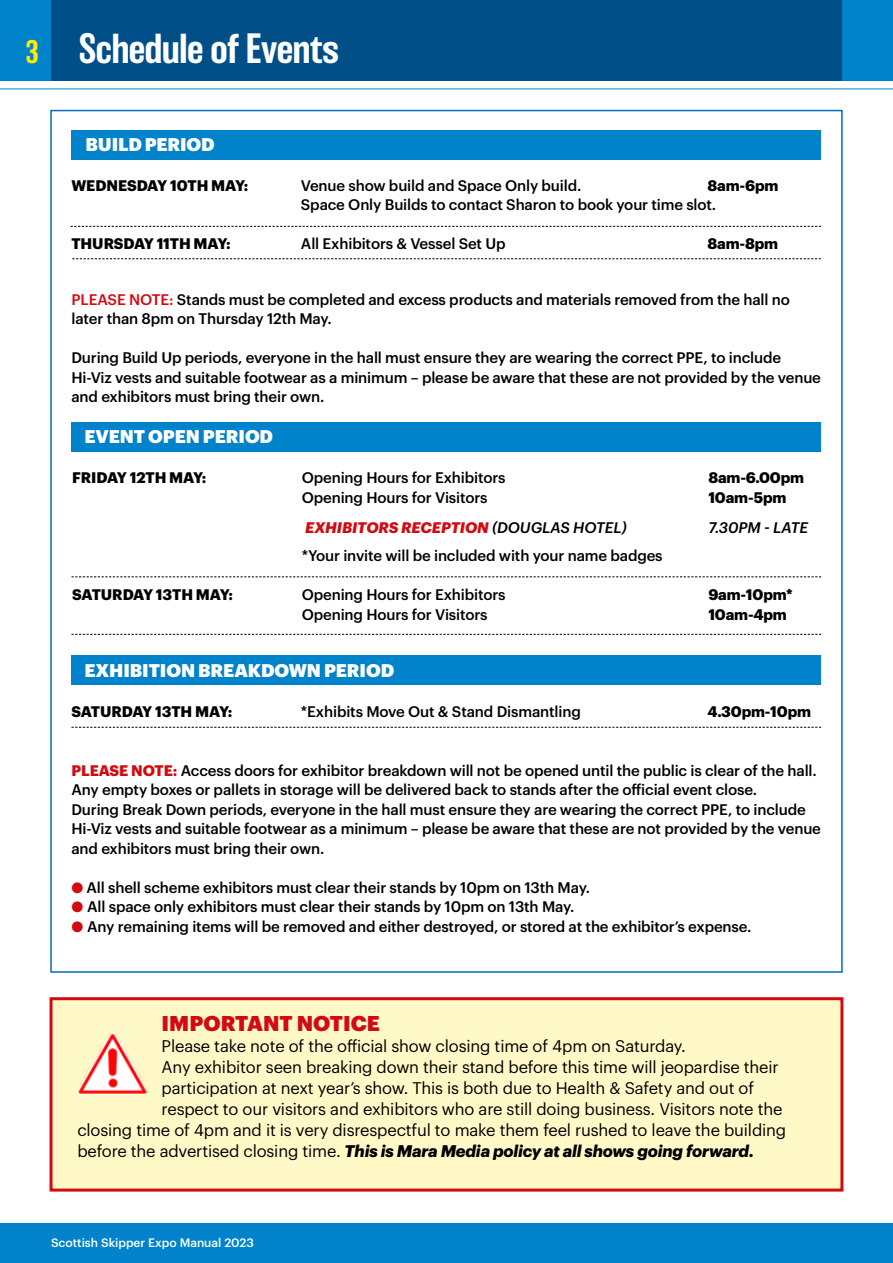
<style>
.page{position:relative;width:893px;height:1263px;background:#fff}
.page>*{position:absolute;margin:0;border:0;box-sizing:border-box;transform-origin:0 0}
.t1{font:500 39px "Balboa";letter-spacing:-.01em;color:#fff}
.t2{font:900 21px "Graphik";color:#d20a11}
.t3{font:900 18px "Graphik";letter-spacing:-.005em;color:#fff}
.t4{font:16.5px "Graphik";letter-spacing:-.01em;color:#000}
.t5{font:italic 700 16.5px "Graphik";letter-spacing:-.01em;color:#000}
.t6{font:500 15px/19.5px "Graphik";letter-spacing:-.01em;color:#000}
.t7{font:700 15px "Graphik";letter-spacing:-.01em;color:#000}
.t8{font:italic 700 15px "Graphik";letter-spacing:-.005em;color:#d20a11}
.t9{font:italic 500 15px "Graphik";letter-spacing:-.005em;color:#000}
.t10{font:500 12px "Graphik";color:#fff}
.s1{font-size:30px;color:#ffed00}
.s2{color:#d20a11}
.s3{font-weight:500;color:#000}
.s4{font-weight:700;color:#d20a11}
.s5{font-weight:400;font-style:normal}
</style>
<div class="page">
<div style="left:0;top:0;width:893px;height:81px;background:#0083ca"></div>
<div style="left:0;top:1223px;width:893px;height:40px;background:#0083ca"></div>
<div style="left:51px;top:0;width:791px;height:81px;background:#004f89"></div>
<hr style="left:0;top:89px;width:893px;height:1px;background:#0083ca">
<svg style="left:71px;top:576px;width:750px;height:1px"></svg>
<svg style="left:71px;top:634px;width:750px;height:1px"></svg>
<svg style="left:71px;top:727px;width:750px;height:1px"></svg>
<svg style="left:71px;top:226px;width:750px;height:1px"></svg>
<svg style="left:72px;top:258px;width:749px;height:1px"></svg>
<div style="left:71px;top:130px;width:750px;height:30px;background:#0083ca"></div>
<div style="left:71px;top:423px;width:750px;height:29px;background:#0083ca"></div>
<div style="left:71px;top:655px;width:750px;height:30px;background:#0083ca"></div>
<div style="left:50px;top:997px;width:793px;height:194px;background:#fff9c7;border:3px solid #d20a11"></div>
<img style="left:77px;top:1032px;width:71px;height:62px">
<h1 class="t1" style="left:26px;top:27px;width:315px"><span class="s1">3</span> Schedule of Events</h1>
<p class="t3" style="left:86px;top:131px;width:131px">BUILD PERIOD</p>
<p class="t7" style="left:71px;top:173px;width:178px">WEDNESDAY 10TH MAY:</p>
<p class="t6" style="left:301px;top:174px;width:282px">Venue show build and Space Only build.</p>
<p class="t7" style="left:707px;top:173px;width:73px">8am-6pm</p>
<p class="t6" style="left:301px;top:194px;width:417px">Space Only Builds to contact Sharon to book your time slot.</p>
<p class="t7" style="left:71px;top:232px;width:161px">THURSDAY 11TH MAY:</p>
<p class="t6" style="left:301px;top:233px;width:206px">All Exhibitors &amp; Vessel Set Up</p>
<p class="t7" style="left:707px;top:232px;width:72px">8am-8pm</p>
<p class="t6" style="left:71px;top:288px;width:720px"><span class="s2">PLEASE NOTE:</span> Stands must be completed and excess products and materials removed from the hall no later than 8pm on Thursday 12th May.</p>
<p class="t6" style="left:71px;top:347px;width:751px">During Build Up periods, everyone in the hall must ensure they are wearing the correct PPE, to include<br>Hi-Viz vests and suitable footwear as a minimum – please be aware that these are not provided by the venue and exhibitors must bring their own.</p>
<p class="t3" style="left:84px;top:423px;width:190px">EVENT OPEN PERIOD</p>
<p class="t7" style="left:72px;top:466px;width:135px">FRIDAY 12TH MAY:</p>
<p class="t6" style="left:302px;top:467px;width:205px">Opening Hours for Exhibitors</p>
<p class="t7" style="left:708px;top:466px;width:97px">8am-6.00pm</p>
<p class="t6" style="left:302px;top:486px;width:187px">Opening Hours for Visitors</p>
<p class="t7" style="left:708px;top:485px;width:80px">10am-5pm</p>
<p class="t8" style="left:305px;top:515px;width:323px">EXHIBITORS RECEPTION <span class="s3">(DOUGLAS HOTEL)</span></p>
<p class="t9" style="left:708px;top:516px;width:101px">7.30PM - LATE</p>
<p class="t6" style="left:302px;top:545px;width:362px">*Your invite will be included with your name badges</p>
<p class="t7" style="left:72px;top:583px;width:162px">SATURDAY 13TH MAY:</p>
<p class="t6" style="left:302px;top:584px;width:205px">Opening Hours for Exhibitors</p>
<p class="t7" style="left:708px;top:583px;width:86px">9am-10pm*</p>
<p class="t6" style="left:302px;top:603px;width:187px">Opening Hours for Visitors</p>
<p class="t7" style="left:708px;top:602px;width:80px">10am-4pm</p>
<p class="t3" style="left:84px;top:656px;width:311px">EXHIBITION BREAKDOWN PERIOD</p>
<p class="t7" style="left:71px;top:700px;width:162px">SATURDAY 13TH MAY:</p>
<p class="t6" style="left:301px;top:701px;width:281px">*Exhibits Move Out &amp; Stand Dismantling</p>
<p class="t7" style="left:707px;top:700px;width:105px">4.30pm-10pm</p>
<p class="t6" style="left:71px;top:759px;width:751px"><span class="s4">PLEASE NOTE:</span> Access doors for exhibitor breakdown will not be opened until the public is clear of the hall.<br>Any empty boxes or pallets in storage will be delivered back to stands after the official event close.<br>During Break Down periods, everyone in the hall must ensure they are wearing the correct PPE, to include Hi-Viz vests and suitable footwear as a minimum – please be aware that these are not provided by the venue and exhibitors must bring their own.</p>
<p class="t6" style="left:71px;top:876px;width:520px"><span class="s2">●</span> All shell scheme exhibitors must clear their stands by 10pm on 13th May.</p>
<p class="t6" style="left:71px;top:896px;width:505px"><span class="s2">●</span> All space only exhibitors must clear their stands by 10pm on 13th May.</p>
<p class="t6" style="left:71px;top:915px;width:682px"><span class="s2">●</span> Any remaining items will be removed and either destroyed, or stored at the exhibitor’s expense.</p>
<h2 class="t2" style="left:162px;top:1006px;width:220px">IMPORTANT NOTICE</h2>
<p class="t4" style="left:162px;top:1033px;width:526px">Please take note of the official show closing time of 4pm on Saturday.</p>
<p class="t4" style="left:162px;top:1054px;width:619px">Any exhibitor seen breaking down their stand before this time will jeopardise their</p>
<p class="t4" style="left:162px;top:1075px;width:594px">participation at next year’s show. This is both due to Health &amp; Safety and out of</p>
<p class="t4" style="left:162px;top:1096px;width:622px">respect to our visitors and exhibitors who are still doing business. Visitors note the</p>
<p class="t4" style="left:77px;top:1117px;width:710px">closing time of 4pm and it is very disrespectful to make them feel rushed to leave the building</p>
<p class="t5" style="left:77px;top:1138px;width:678px"><span class="s5">before the advertised closing time.</span> This is Mara Media policy at all shows going forward.</p>
<p class="t10" style="left:51px;top:1234px;width:204px">Scottish Skipper Expo Manual 2023</p>
</div>
